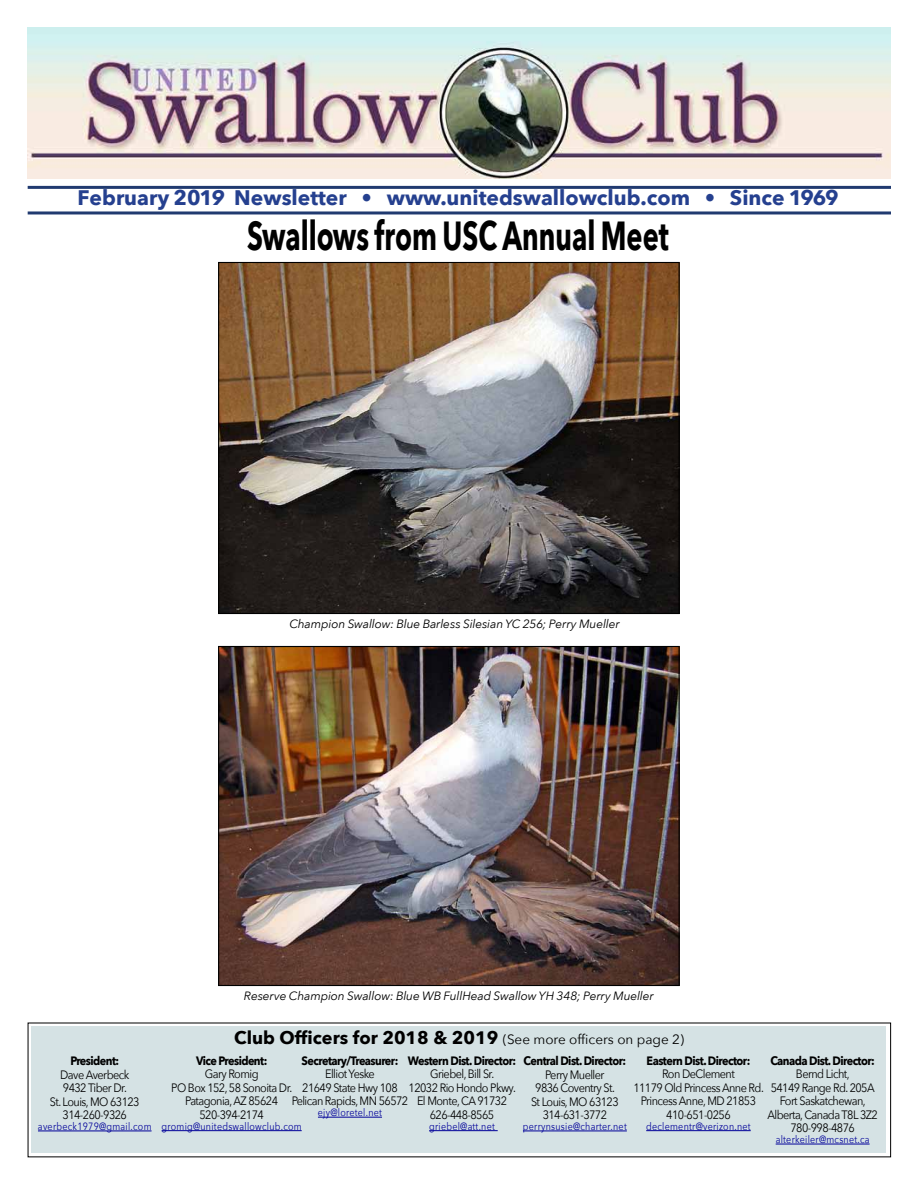
<style>
.page{position:relative;width:918px;height:1188px;background:#fff}
.page>*{position:absolute;margin:0;border:0;box-sizing:border-box;transform-origin:0 0}
.t1{font:700 40.5px "Avenir Next";color:#000;scale:.67 1}
.t2{font:700 21px "Avenir Next";color:#25408f}
.t3{font:700 18px "Avenir Next";color:#000}
.t4{font:12.15px/13.5px "Avenir Next";letter-spacing:-.05em;color:#000;text-align:center;scale:.9 1}
.t5{font:700 12.15px "Avenir Next";letter-spacing:-.05em;color:#000;scale:.9 1}
.t6{font:italic 12px "Avenir Next";letter-spacing:-.015em;color:#000}
.t7{font:10.5px "Avenir Next";letter-spacing:.03em;color:#009;scale:.85 1}
.s1{font-style:italic}
.s2{font-weight:400;font-size:13.5px}
</style>
<div class="page">
<img style="left:27px;top:27px;width:864px;height:152px">
<hr style="left:28px;top:211px;width:863px;height:3px;background:#203a70">
<hr style="left:28px;top:186px;width:863px;height:3px;background:#203a70">
<div style="left:31px;top:1026px;width:855px;height:127px;background:#d5e2e4"></div>
<hr style="left:318px;top:1117px;width:64px;height:1px;background:#009">
<hr style="left:776px;top:1144px;width:94px;height:1px;background:#009">
<hr style="left:523px;top:1131px;width:104px;height:1px;background:#009">
<hr style="left:429px;top:1130px;width:69px;height:1px;background:#009">
<hr style="left:646px;top:1130px;width:105px;height:1px;background:#009">
<hr style="left:162px;top:1130px;width:140px;height:1px;background:#009">
<hr style="left:38px;top:1131px;width:114px;height:1px;background:#009">
<img style="left:220px;top:264px;width:458px;height:348px">
<img style="left:220px;top:648px;width:458px;height:336px">
<div style="left:218px;top:646px;width:462px;height:340px;border:1px solid #000"></div>
<h2 class="t2" style="left:78px;top:180px;width:763px">February 201<span class="s1">9</span> Newsletter • www.unitedswallowclub.com • Since 1969</h2>
<h1 class="t1" style="left:247px;top:201px;width:631px">Swallows from USC Annual Meet</h1>
<p class="t6" style="left:289px;top:614px;width:332px">Champion Swallow: Blue Barless Silesian YC 256; Perry Mueller</p>
<p class="t5" style="left:70px;top:1050px;width:56px">President:</p>
<p class="t4" style="left:50px;top:1067px;width:101px">Dave Averbeck<br>9432 Tiber Dr.<br>St. Louis, MO 63123<br>314-260-9326</p>
<p class="t7" style="left:38px;top:1118px;width:135px">averbeck1979@gmail.com</p>
<p class="t6" style="left:244px;top:986px;width:411px">Reserve Champion Swallow: Blue WB FullHead Swallow YH 348; Perry Mueller</p>
<h3 class="t3" style="left:234px;top:1022px;width:451px">Club Officers for 2018 &amp; 2019 <span class="s2">(See more officers on page 2)</span></h3>
<p class="t5" style="left:524px;top:1050px;width:115px">Central Dist. Director:</p>
<p class="t4" style="left:531px;top:1067px;width:99px">Perry Mueller<br>9836 Coventry St.<br>St Louis, MO 63123<br>314-631-3772</p>
<p class="t7" style="left:523px;top:1118px;width:124px">perrynsusie@charter.net</p>
<p class="t5" style="left:770px;top:1050px;width:118px">Canada Dist. Director:</p>
<p class="t4" style="left:767px;top:1067px;width:124px">Bernd Licht,<br>54149 Range Rd. 205A<br>Fort Saskatchewan,<br>Alberta, Canada T8L 3Z2<br>780-998-4876</p>
<p class="t7" style="left:776px;top:1131px;width:112px">alterkeiler@mcsnet.ca</p>
<p class="t5" style="left:302px;top:1050px;width:109px">Secretary/Treasurer:</p>
<p class="t4" style="left:292px;top:1067px;width:131px">Elliot Yeske<br>21649 State Hwy 108<br>Pelican Rapids, MN 56572</p>
<p class="t7" style="left:318px;top:1104px;width:77px">ejy@loretel.net</p>
<p class="t5" style="left:196px;top:1050px;width:81px">Vice President:</p>
<p class="t4" style="left:171px;top:1067px;width:136px">Gary Romig<br>PO Box 152, 58 Sonoita Dr.<br>Patagonia, AZ 85624<br>520-394-2174</p>
<p class="t7" style="left:162px;top:1117px;width:166px">gromig@unitedswallowclub.com</p>
<p class="t5" style="left:408px;top:1050px;width:122px">Western Dist. Director:</p>
<p class="t4" style="left:409px;top:1067px;width:121px">Griebel, Bill Sr.<br>12032 Rio Hondo Pkwy.<br>El Monte, CA 91732<br>626-448-8565</p>
<p class="t7" style="left:429px;top:1117px;width:79px">griebel@att.net</p>
<p class="t5" style="left:647px;top:1050px;width:117px">Eastern Dist. Director:</p>
<p class="t4" style="left:633px;top:1067px;width:146px">Ron DeClement<br>11179 Old Princess Anne Rd.<br>Princess Anne, MD 21853<br>410-651-0256</p>
<p class="t7" style="left:646px;top:1117px;width:124px">declementr@verizon.net</p>
</div>
